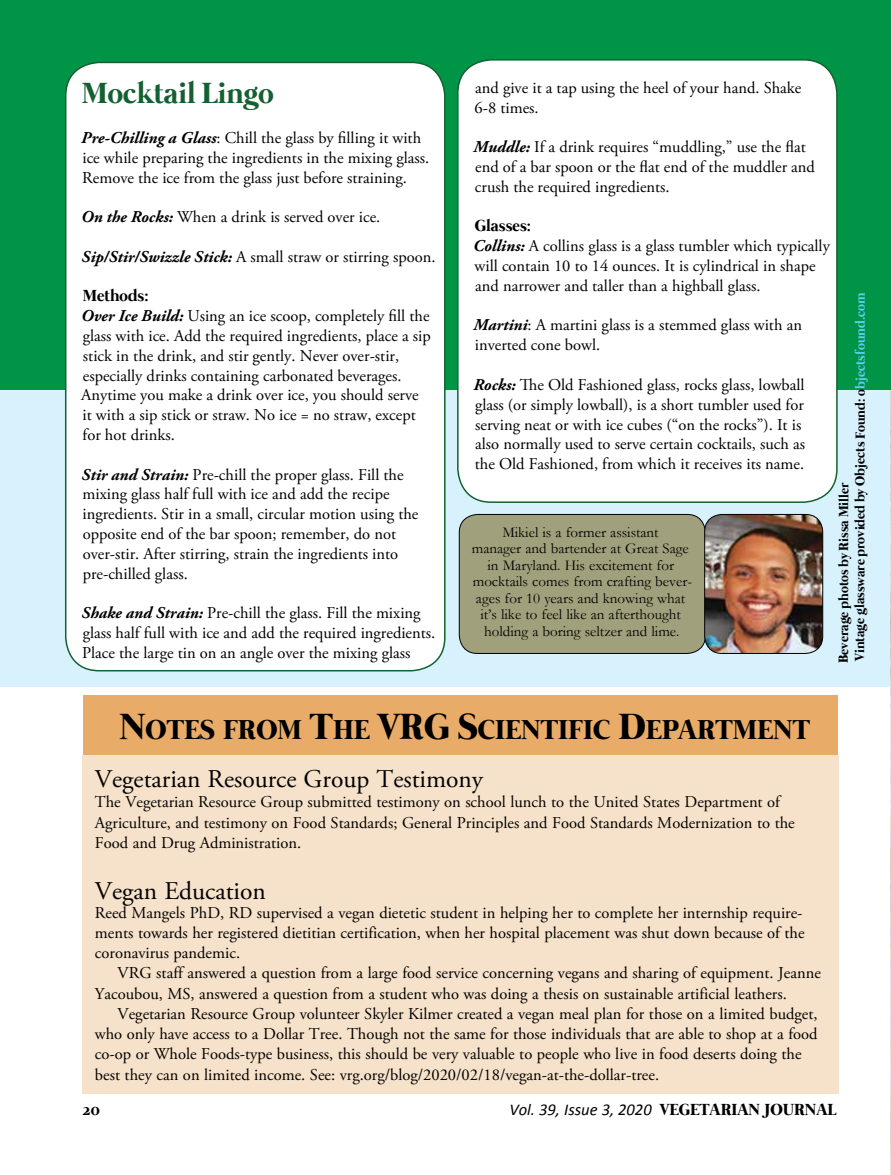
<style>
.page{position:relative;width:891px;height:1175px;background:#fff}
.page>*{position:absolute;margin:0;border:0;box-sizing:border-box;transform-origin:0 0}
.t1{font:700 30px "Mermaid";color:#146031}
.t2{font:700 28.2px "Mermaid";color:#000}
.t3{font:25.5px "Adobe Garamond Pro";color:#000}
.t4{font:16.5px/19.8px "Adobe Garamond Pro";color:#000}
.t5{font:italic 16.5px "Calibri";color:#000}
.t6{font:700 16.5px "Mermaid";color:#000}
.t7{font:15px/16.5px "Garamond";color:#000;text-align:center}
.t8{font:700 13.5px/16.4px "Mermaid";letter-spacing:-.005em;color:#000}
.s1{font-weight:700;font-style:italic}
.s2{color:#5fccf6}
.s3{font-size:37.5px}
.s4{font-family:"Mermaid";font-weight:700;font-style:normal}
</style>
<div class="page">
<div style="left:0;top:0;width:891px;height:686px;background:#d7f2fc"></div>
<img style="left:890px;top:389px;width:1px;height:785px">
<div style="left:82px;top:755px;width:756px;height:338px;background:#f6e2ca"></div>
<div style="left:459px;top:514px;width:246px;height:139px;background:#a1a07c;border-radius:18px"></div>
<div style="left:459px;top:514px;width:247px;height:140px;border:1px solid #000;border-radius:18px"></div>
<img style="left:705px;top:514px;width:118px;height:139px">
<div style="left:704px;top:514px;width:119px;height:140px;border:1px solid #000;border-radius:17px"></div>
<div style="left:0;top:0;width:891px;height:389px;background:#009447"></div>
<div style="left:66px;top:62px;width:379px;height:608px;background:#fff;border-radius:33px"></div>
<div style="left:65px;top:62px;width:381px;height:609px;border:2px solid #146031;border-radius:33px"></div>
<div style="left:458px;top:60px;width:379px;height:442px;background:#fff;border-radius:33px"></div>
<div style="left:457px;top:59px;width:381px;height:444px;border:2px solid #146031;border-radius:33px"></div>
<div style="left:84px;top:695px;width:754px;height:60px;background:#e8ac68"></div>
<h1 class="t1" style="left:82px;top:76px;width:193px">Mocktail Lingo</h1>
<p class="t4" style="left:81px;top:128px;width:350px"><span class="s1">Pre-Chilling a Glass</span>: Chill the glass by filling it with ice while preparing the ingredients in the mixing glass.<br>Remove the ice from the glass just before straining.</p>
<p class="t4" style="left:81px;top:208px;width:301px"><span class="s1">On the Rocks:</span> When a drink is served over ice.</p>
<p class="t4" style="left:82px;top:247px;width:355px"><span class="s1">Sip/Stir/Swizzle Stick:</span> A small straw or stirring spoon.</p>
<p class="t6" style="left:83px;top:286px;width:67px">Methods:</p>
<p class="t4" style="left:81px;top:307px;width:351px"><span class="s1">Over Ice Build:</span> Using an ice scoop, completely fill the glass with ice. Add the required ingredients, place a sip stick in the drink, and stir gently. Never over-stir, especially drinks containing carbonated beverages.<br>Anytime you make a drink over ice, you should serve it with a sip stick or straw. No ice = no straw, except for hot drinks.</p>
<p class="t4" style="left:82px;top:465px;width:338px"><span class="s1">Stir and Strain:</span> Pre-chill the proper glass. Fill the mixing glass half full with ice and add the recipe ingredients. Stir in a small, circular motion using the opposite end of the bar spoon; remember, do not over-stir. After stirring, strain the ingredients into pre-chilled glass.</p>
<p class="t4" style="left:82px;top:604px;width:355px"><span class="s1">Shake and Strain:</span> Pre-chill the glass. Fill the mixing glass half full with ice and add the required ingredients.<br>Place the large tin on an angle over the mixing glass</p>
<p class="t4" style="left:474px;top:78px;width:328px">and give it a tap using the heel of your hand. Shake<br>6-8 times.</p>
<p class="t4" style="left:474px;top:138px;width:343px"><span class="s1">Muddle:</span> If a drink requires “muddling,” use the flat end of a bar spoon or the flat end of the muddler and crush the required ingredients.</p>
<p class="t6" style="left:475px;top:216px;width:58px">Glasses:</p>
<p class="t4" style="left:473px;top:237px;width:358px"><span class="s1">Collins:</span> A collins glass is a glass tumbler which typically will contain 10 to 14 ounces. It is cylindrical in shape and narrower and taller than a highball glass.</p>
<p class="t4" style="left:474px;top:316px;width:330px"><span class="s1">Martini</span>: A martini glass is a stemmed glass with an inverted cone bowl.</p>
<p class="t4" style="left:474px;top:375px;width:333px"><span class="s1">Rocks:</span> The Old Fashioned glass, rocks glass, lowball glass (or simply lowball), is a short tumbler used for serving neat or with ice cubes (“on the rocks”). It is also normally used to serve certain cocktails, such as the Old Fashioned, from which it receives its name.</p>
<p class="t8" style="left:836px;top:662px;width:372px;rotate:-90deg">Beverage photos by Rissa Miller<br>Vintage glassware provided by Objects Found: o<span class="s2">bjectsfound.com</span></p>
<p class="t7" style="left:472px;top:523px;width:222px">Mikiel is a former assistant<br>manager and bartender at Great Sage in Maryland. His excitement for mocktails comes from crafting bever&shy;ages for 10 years and knowing what it’s like to feel like an afterthought holding a boring seltzer and lime.</p>
<h2 class="t2" style="left:119px;top:713px;width:692px"><span class="s3">N</span>OTES FROM <span class="s3">T</span>HE <span class="s3">VRG S</span>CIENTIFIC <span class="s3">D</span>EPARTMENT</h2>
<h3 class="t3" style="left:95px;top:763px;width:390px">Vegetarian Resource Group Testimony</h3>
<p class="t4" style="left:95px;top:792px;width:701px;line-height:20.2px">The Vegetarian Resource Group submitted testimony on school lunch to the United States Department of<br>Agriculture, and testimony on Food Standards; General Principles and Food Standards Modernization to the<br>Food and Drug Administration.</p>
<h3 class="t3" style="left:95px;top:875px;width:173px">Vegan Education</h3>
<p class="t4" style="left:95px;top:904px;width:711px">Reed Mangels PhD, RD supervised a vegan dietetic student in helping her to complete her internship require&shy;ments towards her registered dietitian certification, when her hospital placement was shut down because of the coronavirus pandemic.</p>
<p class="t4" style="left:95px;top:963px;width:727px;line-height:20.2px;text-indent:23px">VRG staff answered a question from a large food service concerning vegans and sharing of equipment. Jeanne<br>Yacoubou, MS, answered a question from a student who was doing a thesis on sustainable artificial leathers.</p>
<p class="t4" style="left:95px;top:1004px;width:724px;line-height:20.2px;text-indent:23px">Vegetarian Resource Group volunteer Skyler Kilmer created a vegan meal plan for those on a limited budget, who only have access to a Dollar Tree. Though not the same for those individuals that are able to shop at a food co-op or Whole Foods-type business, this should be very valuable to people who live in food deserts doing the best they can on limited income. See: vrg.org/blog/2020/02/18/vegan-at-the-dollar-tree.</p>
<p class="t6" style="left:82px;top:1100px;width:19px">20</p>
<p class="t5" style="left:509px;top:1098px;width:329px">Vol. 39, Issue 3, 2020 <span class="s4">VEGETARIAN JOURNAL</span></p>
</div>
